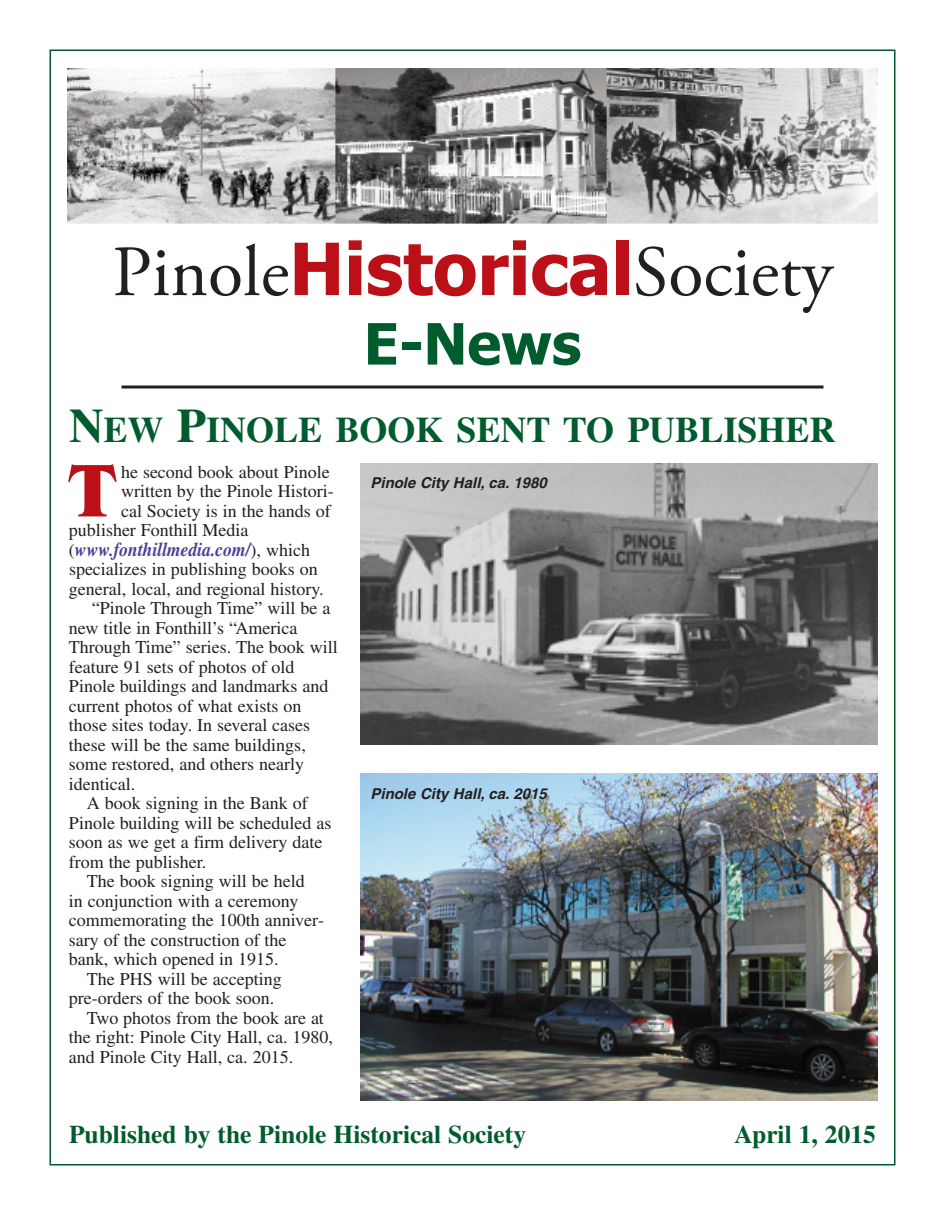
<style>
.page{position:relative;width:945px;height:1215px;background:#fff}
.page>*{position:absolute;margin:0;border:0;box-sizing:border-box;transform-origin:0 0}
.t1{font:700 78px "Benguiat";color:#bb1018}
.t2{font:72px "Adobe Garamond Pro";color:#231f20}
.t3{font:700 57px "Tahoma";color:#005b2d}
.t4{font:700 36px "Times";color:#005b2d}
.t5{font:700 25.5px "Times";color:#005b2d}
.t6{font:italic 700 19.5px "Times";color:#4d3c98;scale:.9 1}
.t7{font:18px "Times";color:#231f20}
.t8{font:italic 700 15px "Helvetica";color:#231f20}
.s1{font-family:"Tahoma";font-weight:700;color:#bb1018}
.s2{font-size:48px}
.s3{font-weight:400;font-style:normal;font-size:18px;color:#231f20}
</style>
<div class="page">
<img style="left:68px;top:69px;width:810px;height:155px">
<hr style="left:122px;top:386px;width:702px;height:2px;background:#231f20">
<img style="left:360px;top:464px;width:518px;height:281px">
<img style="left:360px;top:774px;width:518px;height:326px">
<h2 class="t2" style="left:112px;top:244px;width:722px">Pinole<span class="s1">Historical</span>Society</h2>
<h3 class="t3" style="left:364px;top:308px;width:219px">E-News</h3>
<h3 class="t4" style="left:69px;top:417px;width:768px"><span class="s2">N</span>EW <span class="s2">P</span>INOLE BOOK SENT TO PUBLISHER</h3>
<p class="t7" style="left:121px;top:465px;width:210px">he second book about Pinole</p>
<p class="t7" style="left:121px;top:485px;width:214px">written by the Pinole Histori-</p>
<p class="t7" style="left:121px;top:504px;width:211px">cal Society is in the hands of</p>
<p class="t7" style="left:69px;top:524px;width:181px">publisher Fonthill Media</p>
<p class="t6" style="left:69px;top:542px;width:269px"><span class="s3">(</span>www.fonthillmedia.com/<span class="s3">), which</span></p>
<p class="t7" style="left:69px;top:563px;width:250px">specializes in publishing books on</p>
<p class="t7" style="left:69px;top:582px;width:256px">general, local, and regional history.</p>
<p class="t7" style="left:92px;top:602px;width:240px">“Pinole Through Time” will be a</p>
<p class="t7" style="left:69px;top:621px;width:230px">new title in Fonthill’s “America</p>
<p class="t7" style="left:69px;top:641px;width:270px">Through Time” series. The book will</p>
<p class="t7" style="left:69px;top:660px;width:227px">feature 91 sets of photos of old</p>
<p class="t7" style="left:69px;top:680px;width:261px">Pinole buildings and landmarks and</p>
<p class="t7" style="left:69px;top:699px;width:234px">current photos of what exists on</p>
<p class="t7" style="left:69px;top:719px;width:243px">those sites today. In several cases</p>
<p class="t7" style="left:69px;top:738px;width:238px">these will be the same buildings,</p>
<p class="t7" style="left:69px;top:758px;width:237px">some restored, and others nearly</p>
<p class="t7" style="left:69px;top:777px;width:68px">identical.</p>
<p class="t7" style="left:87px;top:797px;width:222px">A book signing in the Bank of</p>
<p class="t7" style="left:69px;top:816px;width:264px">Pinole building will be scheduled as</p>
<p class="t7" style="left:69px;top:836px;width:255px">soon as we get a firm delivery date</p>
<p class="t7" style="left:69px;top:855px;width:139px">from the publisher.</p>
<p class="t7" style="left:87px;top:875px;width:219px">The book signing will be held</p>
<p class="t7" style="left:69px;top:894px;width:231px">in conjunction with a ceremony</p>
<p class="t7" style="left:69px;top:914px;width:257px">commemorating the 100th anniver-</p>
<p class="t7" style="left:69px;top:933px;width:219px">sary of the construction of the</p>
<p class="t7" style="left:69px;top:953px;width:211px">bank, which opened in 1915.</p>
<p class="t7" style="left:87px;top:972px;width:196px">The PHS will be accepting</p>
<p class="t7" style="left:69px;top:992px;width:207px">pre-orders of the book soon.</p>
<p class="t7" style="left:87px;top:1011px;width:239px">Two photos from the book are at</p>
<p class="t7" style="left:69px;top:1031px;width:266px">the right: Pinole City Hall, ca. 1980,</p>
<p class="t7" style="left:69px;top:1050px;width:226px">and Pinole City Hall, ca. 2015.</p>
<h1 class="t1" style="left:69px;top:462px;width:48px">T</h1>
<p class="t8" style="left:370px;top:477px;width:178px">Pinole City Hall, ca. 1980</p>
<p class="t8" style="left:370px;top:788px;width:178px">Pinole City Hall, ca. 2015</p>
<h3 class="t5" style="left:69px;top:1126px;width:459px">Published by the Pinole Historical Society</h3>
<h3 class="t5" style="left:734px;top:1126px;width:143px">April 1, 2015</h3>
</div>
